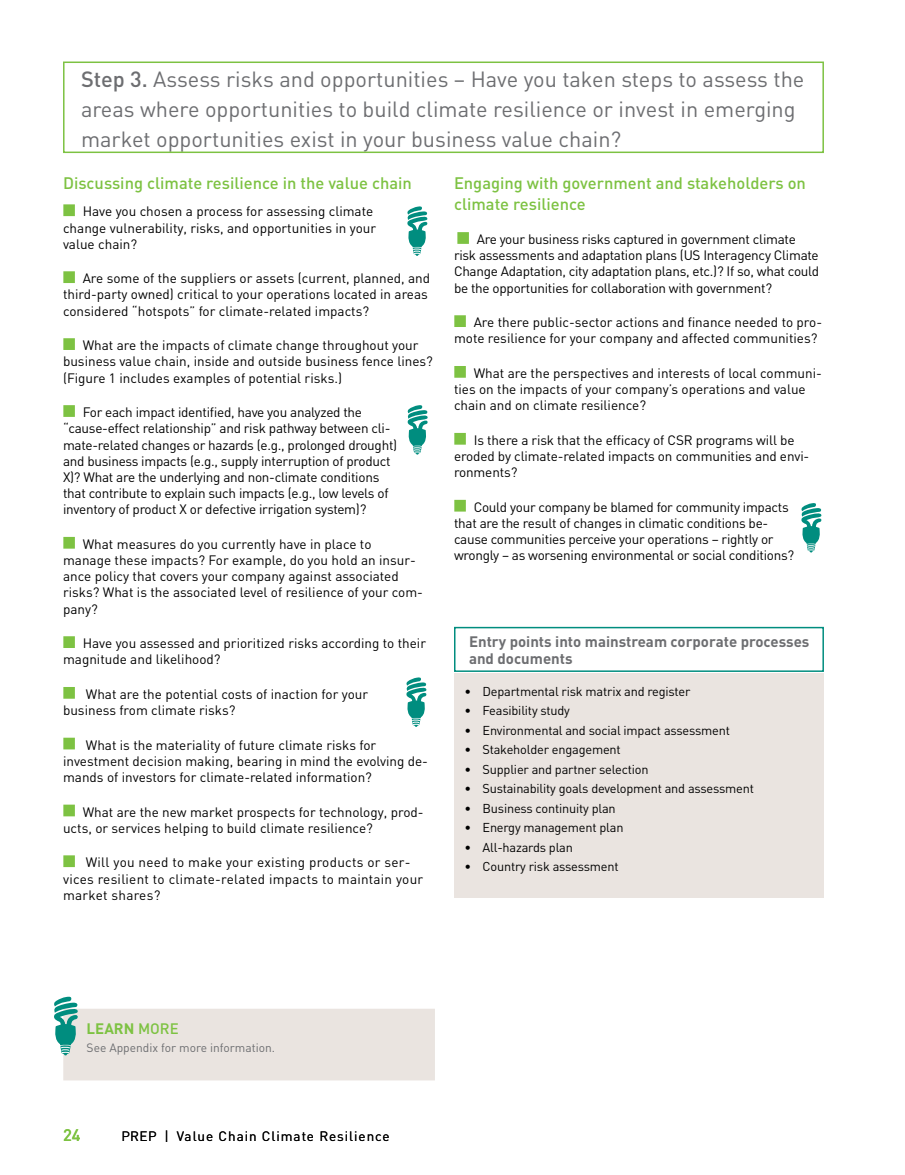
<style>
.page{position:relative;width:905px;height:1175px;background:#fff}
.page>*{position:absolute;margin:0;border:0;box-sizing:border-box;transform-origin:0 0}
.t1{font:21.75px/30px "DIN";color:#6d6e71}
.t2{font:500 16.5px/21px "DIN";color:#7dc242}
.t3{font:700 15px/16.5px "DIN";color:#6d6e71}
.t4{font:700 15px "DIN";color:#7dc242}
.t5{font:13.5px/16.2px "DIN";color:#000}
.t6{font:13.5px/16.2px "DIN";letter-spacing:-.02em;color:#000}
.t7{font:13.5px/16.2px "DIN";letter-spacing:.02em;color:#000}
.t8{font:13.5px "DIN";letter-spacing:.07em;color:#000}
.t9{font:12.75px "DIN";letter-spacing:-.015em;color:#000}
.t10{font:12px "DIN";color:#6d6e71}
.s1{font-weight:500}
.s2{font-family:"Minion Pro";font-size:30px;color:#7dc242}
</style>
<div class="page">
<svg style="left:54px;top:996px;width:381px;height:84px"></svg>
<div style="left:63px;top:62px;width:761px;height:91px;border:2px solid #7dc242"></div>
<div style="left:63px;top:204px;width:12px;height:12px;border:3px solid #7dc242"></div>
<div style="left:63px;top:271px;width:12px;height:12px;border:3px solid #7dc242"></div>
<div style="left:63px;top:338px;width:12px;height:12px;border:3px solid #7dc242"></div>
<div style="left:63px;top:405px;width:12px;height:12px;border:3px solid #7dc242"></div>
<div style="left:63px;top:537px;width:12px;height:11px;border:3px solid #7dc242"></div>
<div style="left:63px;top:636px;width:12px;height:12px;border:3px solid #7dc242"></div>
<div style="left:63px;top:687px;width:12px;height:11px;border:3px solid #7dc242"></div>
<div style="left:63px;top:737px;width:12px;height:12px;border:3px solid #7dc242"></div>
<div style="left:63px;top:804px;width:12px;height:12px;border:3px solid #7dc242"></div>
<div style="left:63px;top:855px;width:12px;height:12px;border:3px solid #7dc242"></div>
<div style="left:457px;top:232px;width:12px;height:12px;border:3px solid #7dc242"></div>
<div style="left:454px;top:315px;width:12px;height:12px;border:3px solid #7dc242"></div>
<div style="left:454px;top:366px;width:12px;height:12px;border:3px solid #7dc242"></div>
<div style="left:454px;top:433px;width:12px;height:11px;border:3px solid #7dc242"></div>
<div style="left:454px;top:500px;width:12px;height:11px;border:3px solid #7dc242"></div>
<div style="left:454px;top:673px;width:370px;height:224px;background:#eae4e0"></div>
<div style="left:454px;top:627px;width:370px;height:45px;border:2px solid #008d7f"></div>
<svg style="left:407px;top:206px;width:20px;height:50px"></svg>
<svg style="left:407px;top:405px;width:20px;height:49px"></svg>
<svg style="left:801px;top:503px;width:20px;height:49px"></svg>
<svg style="left:406px;top:677px;width:20px;height:50px"></svg>
<h1 class="t1" style="left:81px;top:64px;width:725px"><span class="s1">Step 3.</span> Assess risks and opportunities – Have you taken steps to assess the areas where opportunities to build climate resilience or invest in emerging market opportunities exist in your business value chain?</h1>
<p class="t2" style="left:63px;top:171px;width:350px">Discussing climate resilience in the value chain</p>
<p class="t5" style="left:63px;top:203px;width:315px"><span class="s2">■</span> Have you chosen a process for assessing climate change vulnerability, risks, and opportunities in your value chain?</p>
<p class="t5" style="left:63px;top:270px;width:369px"><span class="s2">■</span> Are some of the suppliers or assets (current, planned, and third-party owned) critical to your operations located in areas considered “hotspots” for climate-related impacts?</p>
<p class="t5" style="left:63px;top:337px;width:371px"><span class="s2">■</span> What are the impacts of climate change throughout your business value chain, inside and outside business fence lines? (Figure 1 includes examples of potential risks.)</p>
<p class="t6" style="left:63px;top:404px;width:336px"><span class="s2">■</span> For each impact identified, have you analyzed the “cause-effect relationship” and risk pathway between cli&shy;mate-related changes or hazards (e.g., prolonged drought) and business impacts (e.g., supply interruption of product X)? What are the underlying and non-climate conditions that contribute to explain such impacts (e.g., low levels of inventory of product X or defective irrigation system)?</p>
<p class="t5" style="left:63px;top:535px;width:361px"><span class="s2">■</span> What measures do you currently have in place to manage these impacts? For example, do you hold an insur&shy;ance policy that covers your company against associated risks? What is the associated level of resilience of your com&shy;pany?</p>
<p class="t5" style="left:63px;top:635px;width:364px"><span class="s2">■</span> Have you assessed and prioritized risks according to their magnitude and likelihood?</p>
<p class="t5" style="left:63px;top:685px;width:306px"><span class="s2">■</span> What are the potential costs of inaction for your business from climate risks?</p>
<p class="t5" style="left:63px;top:736px;width:366px"><span class="s2">■</span> What is the materiality of future climate risks for investment decision making, bearing in mind the evolving de&shy;mands of investors for climate-related information?</p>
<p class="t5" style="left:63px;top:803px;width:362px"><span class="s2">■</span> What are the new market prospects for technology, prod&shy;ucts, or services helping to build climate resilience?</p>
<p class="t7" style="left:63px;top:854px;width:362px"><span class="s2">■</span> Will you need to make your existing products or ser&shy;vices resilient to climate-related impacts to maintain your market shares?</p>
<p class="t2" style="left:454px;top:171px;width:353px">Engaging with government and stakeholders on climate resilience</p>
<p class="t6" style="left:454px;top:231px;width:367px"><span class="s2">■</span> Are your business risks captured in government climate<br>risk assessments and adaptation plans (US Interagency Climate Change Adaptation, city adaptation plans, etc.)? If so, what could be the opportunities for collaboration with government?</p>
<p class="t5" style="left:454px;top:314px;width:369px"><span class="s2">■</span> Are there public-sector actions and finance needed to pro&shy;mote resilience for your company and affected communities?</p>
<p class="t5" style="left:454px;top:365px;width:369px"><span class="s2">■</span> What are the perspectives and interests of local communi&shy;ties on the impacts of your company’s operations and value chain and on climate resilience?</p>
<p class="t5" style="left:454px;top:431px;width:357px"><span class="s2">■</span> Is there a risk that the efficacy of CSR programs will be eroded by climate-related impacts on communities and envi&shy;ronments?</p>
<p class="t6" style="left:454px;top:498px;width:342px"><span class="s2">■</span> Could your company be blamed for community impacts that are the result of changes in climatic conditions be&shy;cause communities perceive your operations – rightly or wrongly – as worsening environmental or social conditions?</p>
<p class="t3" style="left:469px;top:633px;width:342px">Entry points into mainstream corporate processes and documents</p>
<p class="t9" style="left:464px;top:683px;width:227px">• Departmental risk matrix and register</p>
<p class="t9" style="left:464px;top:702px;width:107px">• Feasibility study</p>
<p class="t9" style="left:464px;top:722px;width:267px">• Environmental and social impact assessment</p>
<p class="t9" style="left:464px;top:741px;width:158px">• Stakeholder engagement</p>
<p class="t9" style="left:464px;top:761px;width:186px">• Supplier and partner selection</p>
<p class="t9" style="left:464px;top:780px;width:291px">• Sustainability goals development and assessment</p>
<p class="t9" style="left:464px;top:800px;width:153px">• Business continuity plan</p>
<p class="t9" style="left:464px;top:819px;width:160px">• Energy management plan</p>
<p class="t9" style="left:464px;top:839px;width:110px">• All-hazards plan</p>
<p class="t9" style="left:464px;top:858px;width:156px">• Country risk assessment</p>
<p class="t4" style="left:87px;top:1018px;width:94px">LEARN <span class="s1">MORE</span></p>
<p class="t10" style="left:87px;top:1040px;width:190px">See Appendix for more information.</p>
<p class="t2" style="left:63px;top:1124px;width:19px">24</p>
<p class="t8" style="left:121px;top:1127px;width:270px">PREP | Value Chain Climate Resilience</p>
</div>
